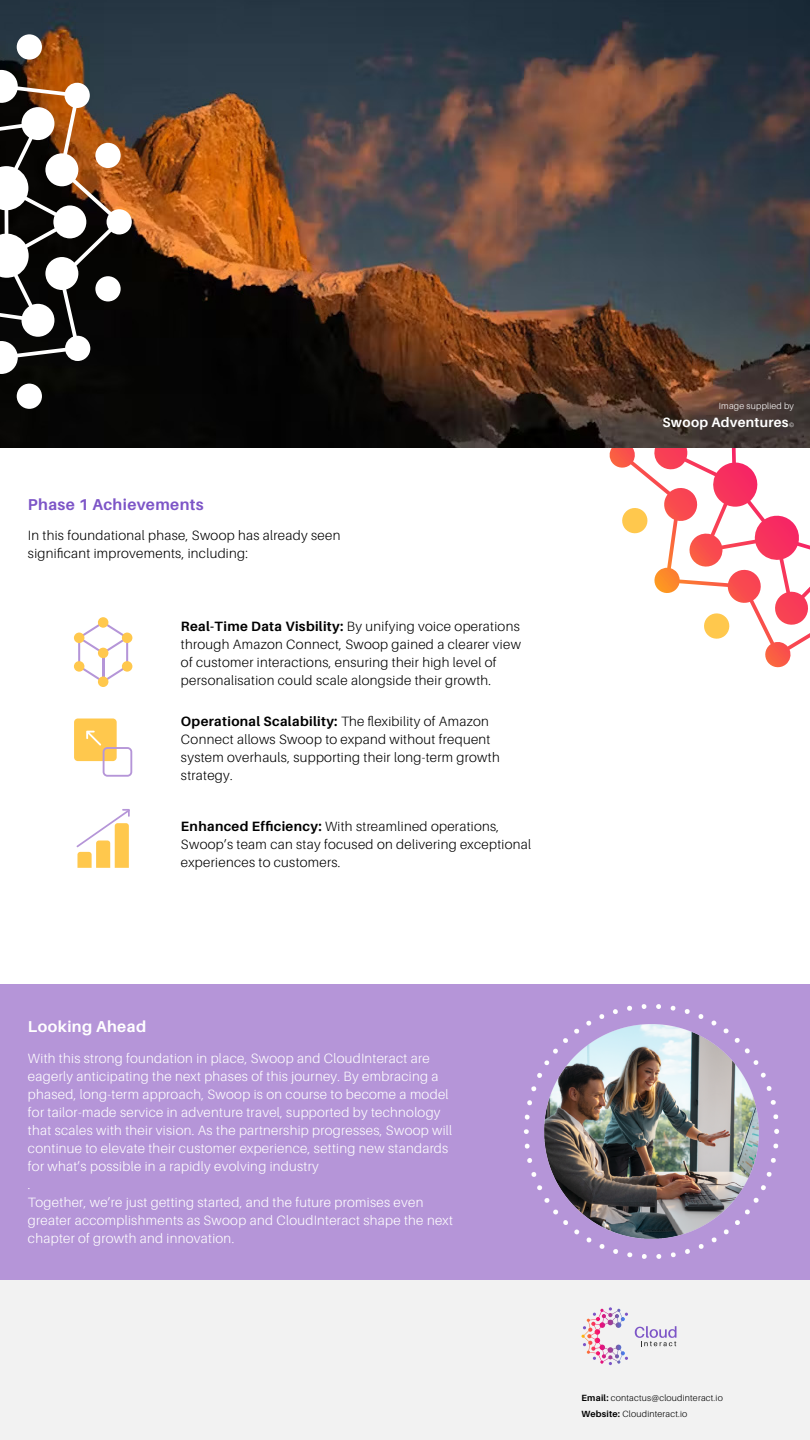
<style>
.page{position:relative;width:810px;height:1440px;background:#fff}
.page>*{position:absolute;margin:0;border:0;box-sizing:border-box;transform-origin:0 0}
.t1{font:700 15.75px "Aileron";letter-spacing:.025em;color:#7d55c7}
.t2{font:700 15.75px "Aileron";letter-spacing:.025em;color:#fff}
.t3{font:300 13.5px/18px "Aileron";letter-spacing:.025em;color:#fff}
.t4{font:300 13.5px/18px "Aileron";letter-spacing:.025em;color:#000}
.t5{font:700 13.5px "Aileron";letter-spacing:.025em;color:#fff}
.t6{font:300 9px/15.8px "Aileron";letter-spacing:.025em;color:#000}
.t7{font:300 9px "Aileron";letter-spacing:.025em;color:#fff}
.t8{font:300 6px "Aileron";color:#fff}
.s1{font-weight:700}
</style>
<div class="page">
<svg style="left:609px;top:448px;width:201px;height:220px"></svg>
<img style="left:0;top:0;width:810px;height:448px">
<div style="left:0;top:984px;width:810px;height:297px;background:#b595d8"></div>
<svg style="left:0;top:4px;width:132px;height:436px"></svg>
<div style="left:95px;top:143px;width:26px;height:25px;background:#fff;border-radius:50%"></div>
<div style="left:17px;top:34px;width:25px;height:26px;background:#fff;border-radius:50%"></div>
<svg style="left:76px;top:809px;width:54px;height:59px"></svg>
<div style="left:0;top:1281px;width:810px;height:159px;background:#f2f2f2"></div>
<svg style="left:581px;top:1307px;width:47px;height:58px"></svg>
<svg style="left:635px;top:1326px;width:41px;height:20px"></svg>
<img style="left:523px;top:1004px;width:256px;height:255px">
<div style="left:74px;top:719px;width:43px;height:42px;background:#ffc84d;border-radius:4px"></div>
<svg style="left:86px;top:731px;width:46px;height:46px"></svg>
<svg style="left:78px;top:621px;width:50px;height:62px"></svg>
<hr style="left:102px;top:652px;width:2px;height:30px;background:#b595d8">
<div style="left:98px;top:617px;width:10px;height:11px;background:#ffc84d;border-radius:50%"></div>
<div style="left:98px;top:676px;width:10px;height:11px;background:#ffc84d;border-radius:50%"></div>
<div style="left:74px;top:661px;width:10px;height:11px;background:#ffc84d;border-radius:50%"></div>
<div style="left:122px;top:661px;width:10px;height:11px;background:#ffc84d;border-radius:50%"></div>
<div style="left:98px;top:648px;width:10px;height:10px;background:#ffc84d;border-radius:50%"></div>
<div style="left:74px;top:633px;width:10px;height:10px;background:#ffc84d;border-radius:50%"></div>
<div style="left:122px;top:633px;width:10px;height:10px;background:#ffc84d;border-radius:50%"></div>
<p class="t1" style="left:28px;top:495px;width:177px">Phase 1 Achievements</p>
<p class="t4" style="left:28px;top:527px;width:314px">In this foundational phase, Swoop has already seen significant improvements, including:</p>
<p class="t4" style="left:181px;top:618px;width:341px"><span class="s1">Real-Time Data Visbility:</span> By unifying voice operations through Amazon Connect, Swoop gained a clearer view of customer interactions, ensuring their high level of personalisation could scale alongside their growth.</p>
<p class="t4" style="left:181px;top:713px;width:320px"><span class="s1">Operational Scalability:</span> The flexibility of Amazon Connect allows Swoop to expand without frequent system overhauls, supporting their long-term growth strategy.</p>
<p class="t4" style="left:181px;top:817px;width:352px"><span class="s1">Enhanced Efficiency:</span> With streamlined operations,<br>Swoop’s team can stay focused on delivering exceptional experiences to customers.</p>
<p class="t7" style="left:719px;top:401px;width:77px">Image supplied by</p>
<p class="t5" style="left:662px;top:415px;width:128px">Swoop Adventures</p>
<p class="t8" style="left:789px;top:421px;width:7px">©</p>
<p class="t2" style="left:28px;top:1018px;width:120px">Looking Ahead</p>
<p class="t3" style="left:28px;top:1050px;width:426px">With this strong foundation in place, Swoop and CloudInteract are eagerly anticipating the next phases of this journey. By embracing a phased, long-term approach, Swoop is on course to become a model for tailor-made service in adventure travel, supported by technology that scales with their vision. As the partnership progresses, Swoop will continue to elevate their customer experience, setting new standards for what’s possible in a rapidly evolving industry<br>.<br>Together, we’re just getting started, and the future promises even greater accomplishments as Swoop and CloudInteract shape the next chapter of growth and innovation.</p>
<p class="t6" style="left:581px;top:1390px;width:143px"><span class="s1">Email:</span> contactus@cloudinteract.io<br><span class="s1">Website:</span> Cloudinteract.io</p>
</div>
